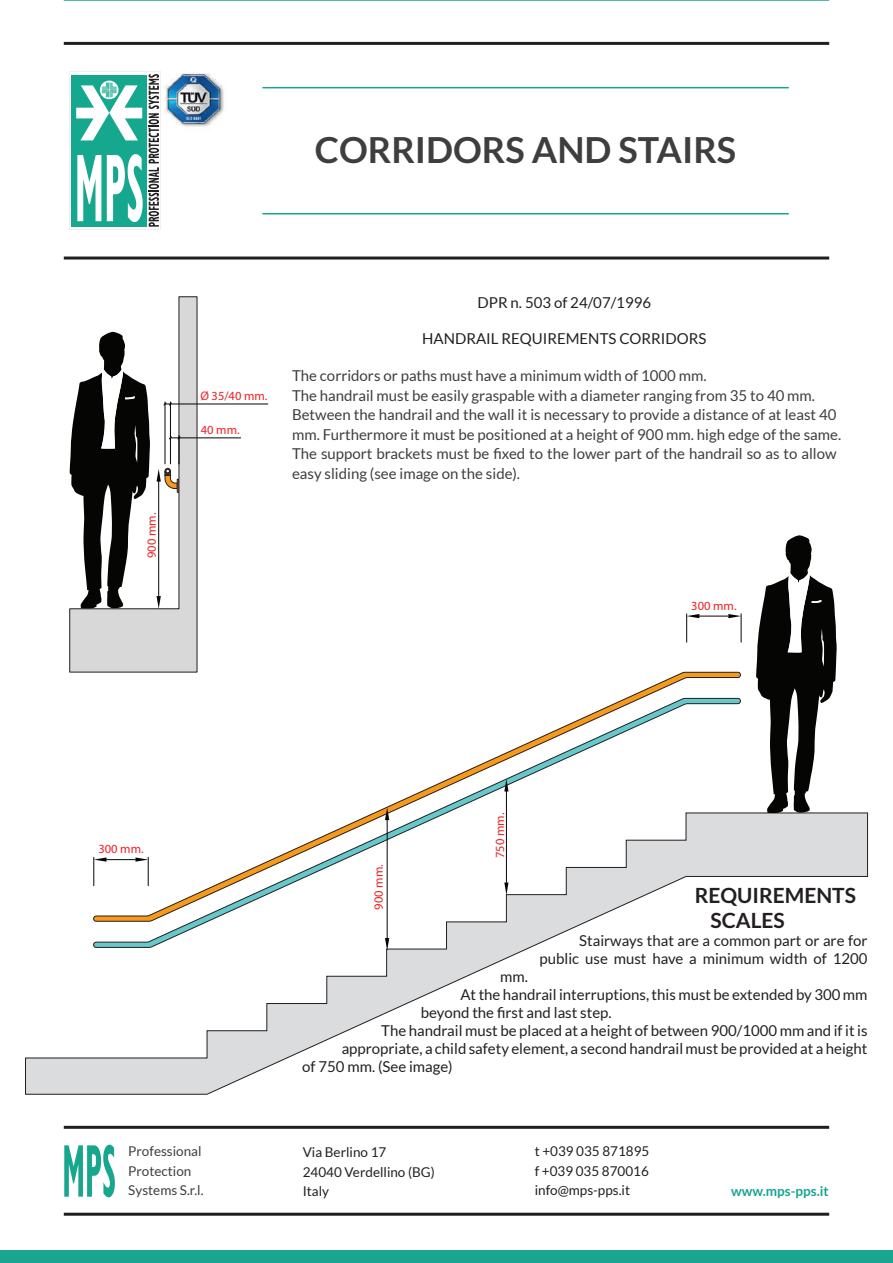
<style>
.page{position:relative;width:893px;height:1263px;background:#fff}
.page>*{position:absolute;margin:0;border:0;box-sizing:border-box;transform-origin:0 0}
.t1{font:700 36px "Lato";color:#3e3e3f}
.t2{font:700 21px/25.2px "Lato";color:#231f20}
.t3{font:15px/18px "Lato";color:#231f20;text-align:right}
.t4{font:15px/19.5px "Lato";color:#3e3e3f}
.t5{font:13.5px/19.5px "Lato";color:#231f20}
.t6{font:13.5px/19.5px "Lato";color:#3e3e3f}
.t7{font:700 13.5px "Lato";color:#18a68f}
.t8{font:12.45px "Myriad Pro";color:#ee2123}
</style>
<div class="page">
<img style="left:147px;top:71px;width:77px;height:56px">
<svg style="left:69px;top:72px;width:92px;height:158px"></svg>
<hr style="left:262px;top:87px;width:527px;height:1px;background:#19a68f">
<hr style="left:64px;top:42px;width:765px;height:3px;background:#231f20">
<hr style="left:64px;top:0;width:765px;height:1px;background:#19a68f">
<hr style="left:64px;top:1126px;width:765px;height:3px;background:#231f20">
<hr style="left:64px;top:1213px;width:765px;height:3px;background:#231f20">
<svg style="left:64px;top:256px;width:765px;height:4px;background:#595657"></svg>
<hr style="left:262px;top:213px;width:527px;height:1px;background:#18a68f">
<div style="left:0;top:1250px;width:893px;height:13px;background:#18a68f"></div>
<svg style="left:64px;top:1145px;width:51px;height:52px"></svg>
<svg style="left:69px;top:296px;width:128px;height:376px"></svg>
<hr style="left:170px;top:402px;width:1px;height:62px;background:#050504">
<hr style="left:171px;top:437px;width:70px;height:1px;background:#050504">
<hr style="left:165px;top:402px;width:1px;height:62px;background:#050504">
<hr style="left:165px;top:404px;width:103px;height:1px;background:#050504">
<svg style="left:163px;top:402px;width:10px;height:4px"></svg>
<svg style="left:157px;top:436px;width:24px;height:56px"></svg>
<svg style="left:25px;top:812px;width:843px;height:282px"></svg>
<svg style="left:686px;top:614px;width:56px;height:28px"></svg>
<svg style="left:385px;top:948px;width:4px;height:3px"></svg>
<svg style="left:756px;top:535px;width:81px;height:278px"></svg>
<svg style="left:93px;top:672px;width:648px;height:26px"></svg>
<svg style="left:92px;top:698px;width:650px;height:250px"></svg>
<svg style="left:385px;top:807px;width:4px;height:13px"></svg>
<svg style="left:504px;top:779px;width:4px;height:12px"></svg>
<hr style="left:387px;top:819px;width:1px;height:119px;background:#050504">
<h1 class="t1" style="left:315px;top:129px;width:423px">CORRIDORS AND STAIRS</h1>
<p class="t8" style="left:144px;top:558px;width:47px;rotate:-90deg">900 mm.</p>
<p class="t8" style="left:200px;top:389px;width:69px">Ø 35/40 mm.</p>
<p class="t8" style="left:201px;top:422px;width:40px">40 mm.</p>
<p class="t3" style="left:478px;top:293px;width:175px">DPR n. 503 of 24/07/1996</p>
<p class="t3" style="left:422px;top:329px;width:286px">HANDRAIL REQUIREMENTS CORRIDORS</p>
<p class="t4" style="left:292px;top:366px;width:551px">The corridors or paths must have a minimum width of 1000 mm.<br>The handrail must be easily graspable with a diameter ranging from 35 to 40 mm.<br>Between the handrail and the wall it is necessary to provide a distance of at least 40 mm. Furthermore it must be positioned at a height of 900 mm. high edge of the same.<br>The support brackets must be fixed to the lower part of the handrail so as to allow easy sliding (see image on the side).</p>
<p class="t8" style="left:691px;top:598px;width:47px">300 mm.</p>
<p class="t8" style="left:98px;top:842px;width:47px">300 mm.</p>
<p class="t8" style="left:371px;top:909px;width:47px;rotate:-90deg">900 mm.</p>
<p class="t8" style="left:492px;top:858px;width:47px;rotate:-90deg">750 mm.</p>
<h2 class="t2" style="left:710px;top:882px;width:147px;text-indent:-16px">REQUIREMENTS<br>SCALES</h2>
<p class="t3" style="left:540px;top:931px;width:329px">Stairways that are a common part or are for public use must have a minimum width of 1200</p>
<p class="t3" style="left:500px;top:967px;width:29px">mm.</p>
<p class="t3" style="left:460px;top:985px;width:409px">At the handrail interruptions, this must be extended by 300 mm</p>
<p class="t3" style="left:421px;top:1003px;width:192px">beyond the first and last step.</p>
<p class="t3" style="left:381px;top:1021px;width:488px">The handrail must be placed at a height of between 900/1000 mm and if it is</p>
<p class="t3" style="left:342px;top:1039px;width:527px">appropriate, a child safety element, a second handrail must be provided at a height</p>
<p class="t3" style="left:302px;top:1057px;width:152px">of 750 mm. (See image)</p>
<p class="t6" style="left:128px;top:1142px;width:77px">Professional<br>Protection<br>Systems S.r.l.</p>
<p class="t5" style="left:303px;top:1142px;width:134px">Via Berlino 17<br>24040 Verdellino (BG)<br>Italy</p>
<p class="t5" style="left:535px;top:1141px;width:116px;text-align:justify">t +039 035 871895 f +039 035 870016 info@mps-pps.it</p>
<p class="t7" style="left:731px;top:1183px;width:99px">www.mps-pps.it</p>
</div>
